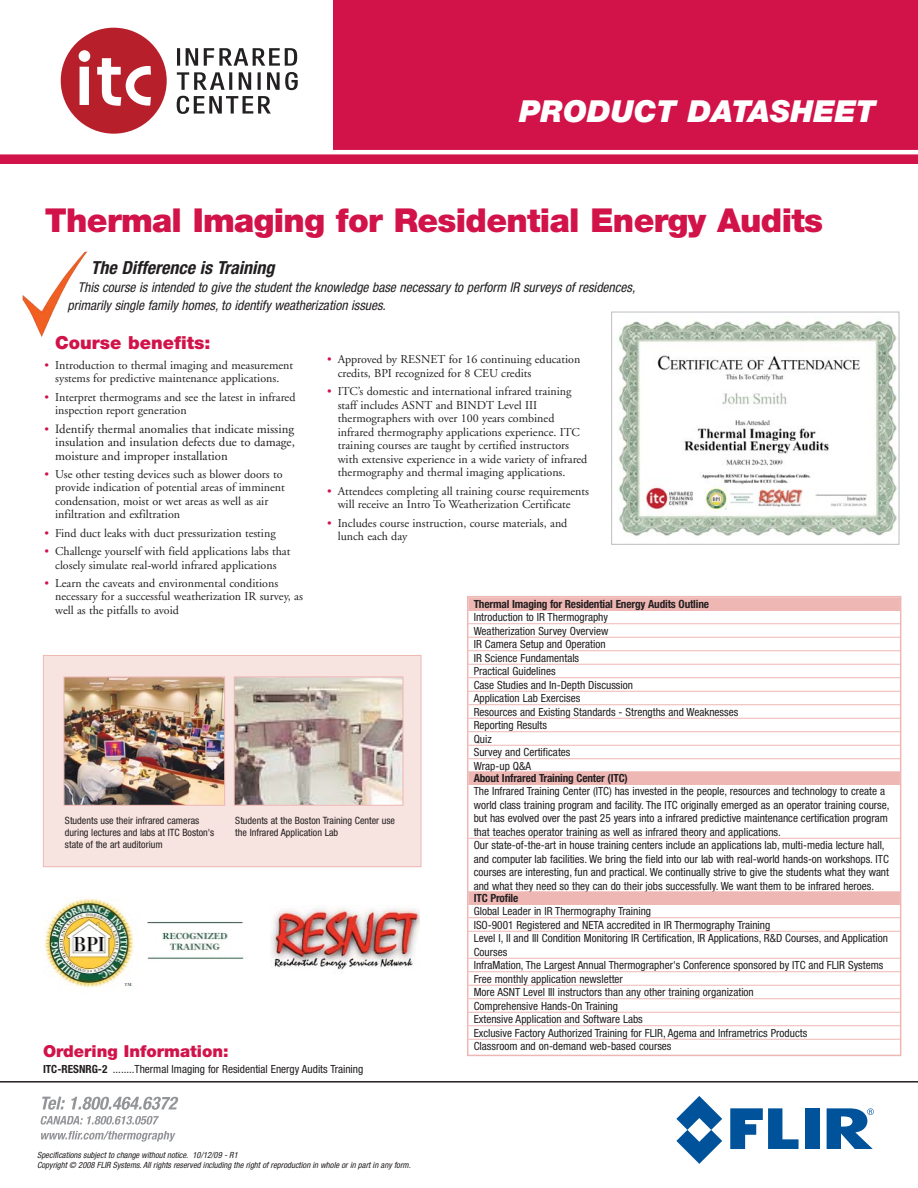
<style>
.page{position:relative;width:918px;height:1188px;background:#fff}
.page>*{position:absolute;margin:0;border:0;box-sizing:border-box;transform-origin:0 0}
.t1{font:900 33px "Helvetica Neue LT";letter-spacing:-.02em;color:#d11349}
.t2{font:italic 900 30.3px "Helvetica Neue LT";color:#fff}
.t3{font:italic 700 condensed 18px "Helvetica Neue LT";color:#231f20}
.t4{font:900 18px "Helvetica Neue LT";color:#d11349}
.t5{font:900 16.5px "Helvetica Neue LT";color:#d11349}
.t6{font:italic condensed 13.5px/18px "Helvetica Neue LT";color:#231f20}
.t7{font:12.75px/13.5px "Adobe Garamond";color:#231f20;text-align:justify}
.t8{font:12px/13.5px "Adobe Garamond";color:#231f20}
.t9{font:condensed 11.25px/13.5px "Helvetica Neue LT";color:#231f20}
.t10{font:700 condensed 11.25px "Helvetica Neue LT";letter-spacing:-.015em;color:#231f20}
.t11{font:condensed 10.05px/12px "Helvetica Neue LT";color:#231f20}
.t12{font:italic condensed 8.55px/10.2px "Helvetica Neue LT";color:#231f20}
.s1{color:#d11349}
.s2{font-size:12px;color:#d11349}
.s3{font-weight:700}
</style>
<div class="page">
<img style="left:22px;top:251px;width:66px;height:86px">
<div style="left:44px;top:656px;width:377px;height:210px;background:#f7e3e0"></div>
<div style="left:43px;top:655px;width:378px;height:212px;border:1px solid #eeb7b4"></div>
<img style="left:66px;top:679px;width:157px;height:125px">
<div style="left:64px;top:677px;width:161px;height:129px;border:1px solid #eeb7b4"></div>
<div style="left:467px;top:596px;width:434px;height:460px;border:2px solid #eeb7b4"></div>
<div style="left:468px;top:597px;width:432px;height:14px;background:#eeb7b4"></div>
<hr style="left:468px;top:623px;width:432px;height:1px;background:#eeb7b4">
<hr style="left:468px;top:637px;width:432px;height:1px;background:#eeb7b4">
<hr style="left:468px;top:650px;width:432px;height:1px;background:#eeb7b4">
<hr style="left:468px;top:664px;width:432px;height:1px;background:#eeb7b4">
<hr style="left:468px;top:677px;width:432px;height:1px;background:#eeb7b4">
<hr style="left:468px;top:691px;width:432px;height:1px;background:#eeb7b4">
<hr style="left:468px;top:704px;width:432px;height:1px;background:#eeb7b4">
<hr style="left:468px;top:718px;width:432px;height:1px;background:#eeb7b4">
<hr style="left:468px;top:731px;width:432px;height:1px;background:#eeb7b4">
<hr style="left:468px;top:745px;width:432px;height:1px;background:#eeb7b4">
<hr style="left:468px;top:758px;width:432px;height:1px;background:#eeb7b4">
<div style="left:468px;top:771px;width:432px;height:14px;background:#eeb7b4"></div>
<hr style="left:468px;top:838px;width:432px;height:1px;background:#eeb7b4">
<div style="left:468px;top:891px;width:432px;height:14px;background:#eeb7b4"></div>
<hr style="left:468px;top:917px;width:432px;height:1px;background:#eeb7b4">
<hr style="left:468px;top:931px;width:432px;height:1px;background:#eeb7b4">
<hr style="left:468px;top:958px;width:432px;height:1px;background:#eeb7b4">
<hr style="left:468px;top:971px;width:432px;height:1px;background:#eeb7b4">
<hr style="left:468px;top:985px;width:432px;height:1px;background:#eeb7b4">
<hr style="left:468px;top:998px;width:432px;height:1px;background:#eeb7b4">
<hr style="left:468px;top:1012px;width:432px;height:1px;background:#eeb7b4">
<hr style="left:468px;top:1025px;width:432px;height:1px;background:#eeb7b4">
<hr style="left:468px;top:1039px;width:432px;height:1px;background:#eeb7b4">
<img style="left:236px;top:679px;width:165px;height:125px">
<div style="left:234px;top:677px;width:169px;height:129px;border:1px solid #eeb7b4"></div>
<div style="left:0;top:0;width:918px;height:164px;background:#d11349"></div>
<hr style="left:0;top:150px;width:918px;height:4px;background:#fff">
<img style="left:618px;top:320px;width:279px;height:216px">
<div style="left:611px;top:312px;width:288px;height:233px;border:1px solid #bbbdc0"></div>
<div style="left:0;top:0;width:333px;height:153px;background:#fff"></div>
<svg style="left:177px;top:48px;width:121px;height:66px"></svg>
<div style="left:61px;top:28px;width:106px;height:106px;background:#b7202b;border-radius:50%"></div>
<svg style="left:79px;top:50px;width:11px;height:55px"></svg>
<svg style="left:97px;top:58px;width:54px;height:48px"></svg>
<hr style="left:0;top:1081px;width:918px;height:2px;background:#231f20">
<svg style="left:42px;top:1097px;width:136px;height:13px"></svg>
<svg style="left:41px;top:1116px;width:106px;height:9px"></svg>
<svg style="left:41px;top:1131px;width:105px;height:10px"></svg>
<svg style="left:730px;top:1108px;width:69px;height:41px"></svg>
<div style="left:805px;top:1108px;width:14px;height:41px;background:#00539b"></div>
<svg style="left:676px;top:1096px;width:46px;height:68px"></svg>
<svg style="left:827px;top:1108px;width:47px;height:41px"></svg>
<img style="left:44px;top:897px;width:200px;height:91px">
<img style="left:271px;top:907px;width:149px;height:63px">
<h2 class="t2" style="left:519px;top:101px;width:358px">PRODUCT DATASHEET</h2>
<h1 class="t1" style="left:45px;top:208px;width:780px">Thermal Imaging for Residential Energy Audits</h1>
<h3 class="t3" style="left:91px;top:261px;width:185px">The Difference is Training</h3>
<p class="t6" style="left:67px;top:279px;width:569px;text-indent:10px">This course is intended to give the student the knowledge base necessary to perform IR surveys of residences, primarily single family homes, to identify weatherization issues.</p>
<h3 class="t4" style="left:55px;top:337px;width:157px">Course benefits:</h3>
<p class="t8" style="left:45px;top:359px;width:250px;text-align:center"><span class="s1">•</span> Introduction to thermal imaging and measurement systems for predictive maintenance applications.</p>
<p class="t8" style="left:55px;top:391px;width:242px;text-indent:-11px"><span class="s1">•</span> Interpret thermograms and see the latest in infrared inspection report generation</p>
<p class="t7" style="left:55px;top:423px;width:241px;text-indent:-11px"><span class="s2">•</span> Identify thermal anomalies that indicate missing insulation and insulation defects due to damage, moisture and improper installation</p>
<p class="t8" style="left:55px;top:468px;width:231px;text-indent:-11px"><span class="s1">•</span> Use other testing devices such as blower doors to provide indication of potential areas of imminent condensation, moist or wet areas as well as air infiltration and exfiltration</p>
<p class="t8" style="left:45px;top:527px;width:233px"><span class="s1">•</span> Find duct leaks with duct pressurization testing</p>
<p class="t8" style="left:45px;top:546px;width:247px;text-align:center"><span class="s1">•</span> Challenge yourself with field applications labs that closely simulate real-world infrared applications</p>
<p class="t8" style="left:55px;top:578px;width:249px;text-indent:-11px"><span class="s1">•</span> Learn the caveats and environmental conditions necessary for a successful weatherization IR survey, as well as the pitfalls to avoid</p>
<p class="t8" style="left:338px;top:354px;width:244px;text-indent:-11px"><span class="s1">•</span> Approved by RESNET for 16 continuing education credits, BPI recognized for 8 CEU credits</p>
<p class="t8" style="left:338px;top:386px;width:251px;text-indent:-11px"><span class="s1">•</span> ITC’s domestic and international infrared training staff includes ASNT and BINDT Level III thermographers with over 100 years combined infrared thermography applications experience. ITC training courses are taught by certified instructors with extensive experience in a wide variety of infrared thermography and thermal imaging applications.</p>
<p class="t8" style="left:338px;top:485px;width:253px;text-indent:-11px"><span class="s1">•</span> Attendees completing all training course requirements will receive an Intro To Weatherization Certificate</p>
<p class="t8" style="left:338px;top:517px;width:231px;text-indent:-11px"><span class="s1">•</span> Includes course instruction, course materials, and lunch each day</p>
<p class="t10" style="left:474px;top:600px;width:237px">Thermal Imaging for Residential Energy Audits Outline</p>
<p class="t9" style="left:474px;top:612px;width:266px">Introduction to IR Thermography<br>Weatherization Survey Overview<br>IR Camera Setup and Operation<br>IR Science Fundamentals<br>Practical Guidelines<br>Case Studies and In-Depth Discussion<br>Application Lab Exercises<br>Resources and Existing Standards - Strengths and Weaknesses<br>Reporting Results<br>Quiz<br>Survey and Certificates<br>Wrap-up Q&amp;A</p>
<p class="t10" style="left:474px;top:774px;width:156px">About Infrared Training Center (ITC)</p>
<p class="t9" style="left:474px;top:786px;width:417px">The Infrared Training Center (ITC) has invested in the people, resources and technology to create a world class training program and facility. The ITC originally emerged as an operator training course, but has evolved over the past 25 years into a infrared predictive maintenance certification program that teaches operator training as well as infrared theory and applications.<br>Our state-of-the-art in house training centers include an applications lab, multi-media lecture hall, and computer lab facilities. We bring the field into our lab with real-world hands-on workshops. ITC courses are interesting, fun and practical. We continually strive to give the students what they want and what they need so they can do their jobs successfully. We want them to be infrared heroes.</p>
<p class="t10" style="left:474px;top:894px;width:46px">ITC Profile</p>
<p class="t9" style="left:474px;top:906px;width:416px">Global Leader in IR Thermography Training<br>ISO-9001 Registered and NETA accredited in IR Thermography Training<br>Level I, II and III Condition Monitoring IR Certification, IR Applications, R&amp;D Courses, and Application Courses<br>InfraMation, The Largest Annual Thermographer's Conference sponsored by ITC and FLIR Systems Free monthly application newsletter<br>More ASNT Level III instructors than any other training organization<br>Comprehensive Hands-On Training<br>Extensive Application and Software Labs<br>Exclusive Factory Authorized Training for FLIR, Agema and Inframetrics Products<br>Classroom and on-demand web-based courses</p>
<p class="t11" style="left:235px;top:815px;width:161px">Students at the Boston Training Center use the Infrared Application Lab</p>
<p class="t11" style="left:65px;top:815px;width:151px">Students use their infrared cameras during lectures and labs at ITC Boston's state of the art auditorium</p>
<h3 class="t5" style="left:43px;top:1045px;width:187px">Ordering Information:</h3>
<p class="t9" style="left:43px;top:1063px;width:322px"><span class="s3">ITC-RESNRG-2</span> ........Thermal Imaging for Residential Energy Audits Training</p>
<p class="t12" style="left:37px;top:1151px;width:375px">Specifications subject to change without notice. 10/12/09 - R1<br>Copyright © 2008 FLIR Systems. All rights reserved including the right of reproduction in whole or in part in any form.</p>
</div>
